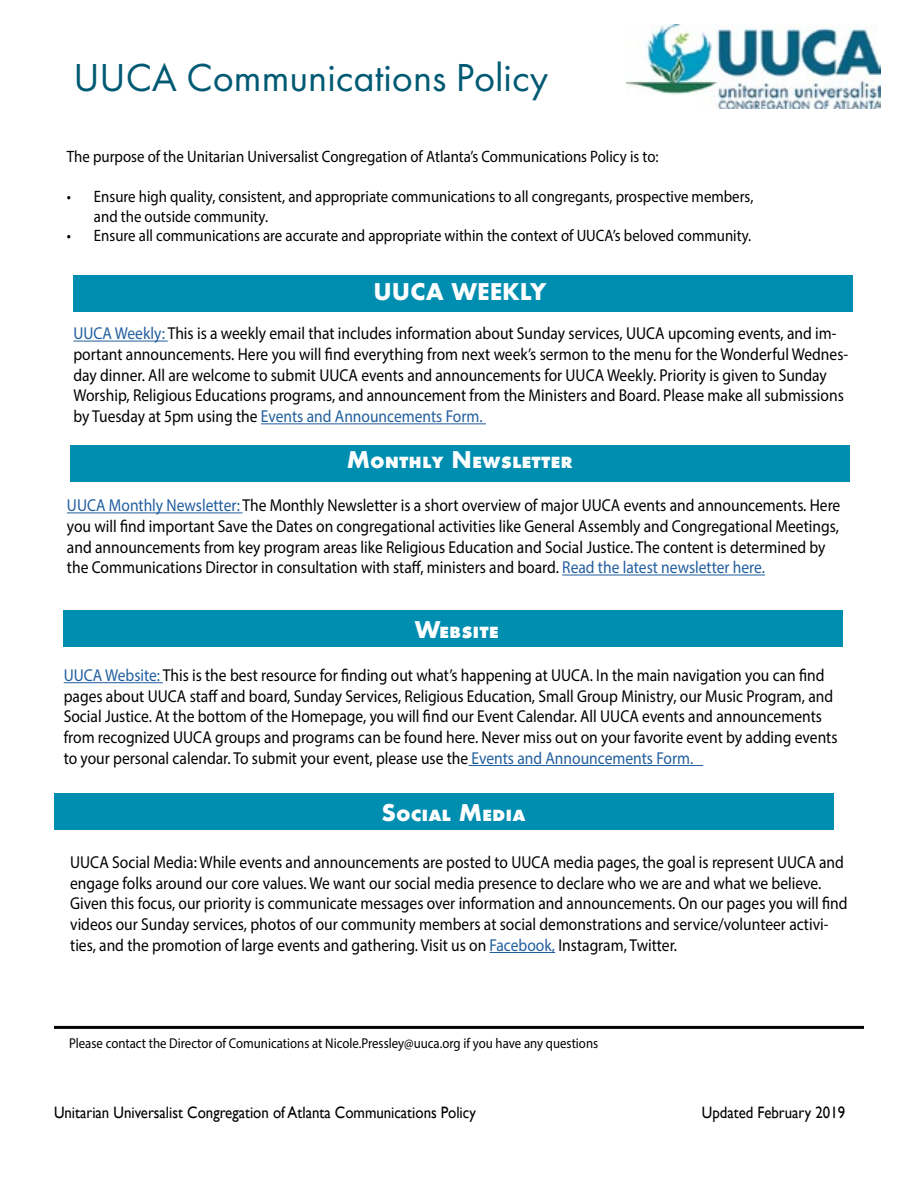
<style>
.page{position:relative;width:918px;height:1188px;background:#fff}
.page>*{position:absolute;margin:0;border:0;box-sizing:border-box;transform-origin:0 0}
.t1{font:40.5px "Futura PT";color:#005973}
.t2{font:700 22.5px "Futura NDSC Os F";color:#fff}
.t3{font:17.25px/20.7px "Myriad Pro";color:#000;scale:.9 1}
.t4{font:16.5px/19.8px "Myriad Pro";color:#000;scale:.9 1}
.t5{font:16.5px "Gill Sans";color:#000;scale:.9 1}
.t6{font:14.25px "Myriad Pro";color:#000;scale:.9 1}
.s1{color:#215e9e}
</style>
<div class="page">
<div style="left:54px;top:793px;width:780px;height:37px;background:#008eb0"></div>
<div style="left:73px;top:275px;width:780px;height:37px;background:#008eb0"></div>
<hr style="left:73px;top:341px;width:95px;height:1px;background:#215e9e">
<hr style="left:261px;top:423px;width:225px;height:1px;background:#215e9e">
<div style="left:70px;top:445px;width:780px;height:37px;background:#008eb0"></div>
<hr style="left:67px;top:512px;width:176px;height:1px;background:#215e9e">
<hr style="left:562px;top:575px;width:203px;height:1px;background:#215e9e">
<div style="left:63px;top:610px;width:779px;height:37px;background:#008eb0"></div>
<hr style="left:64px;top:682px;width:99px;height:1px;background:#215e9e">
<hr style="left:468px;top:765px;width:235px;height:1px;background:#215e9e">
<hr style="left:54px;top:1026px;width:810px;height:3px;background:#000">
<img style="left:626px;top:24px;width:254px;height:85px">
<hr style="left:490px;top:952px;width:65px;height:1px;background:#215e9e">
<h1 class="t1" style="left:73px;top:54px;width:477px">UUCA Communications Policy</h1>
<p class="t4" style="left:67px;top:146px;width:659px">The purpose of the Unitarian Universalist Congregation of Atlanta’s Communications Policy is to:</p>
<p class="t4" style="left:94px;top:186px;width:734px;text-indent:-27px">• Ensure high quality, consistent, and appropriate communications to all congregants, prospective members, and the outside community.</p>
<p class="t4" style="left:67px;top:226px;width:762px">• Ensure all communications are accurate and appropriate within the context of UUCA’s beloved community.</p>
<h2 class="t2" style="left:374px;top:277px;width:174px">UUCA WEEKLY</h2>
<p class="t3" style="left:73px;top:323px;width:862px"><span class="s1">UUCA Weekly:</span> This is a weekly email that includes information about Sunday services, UUCA upcoming events, and im&shy;portant announcements. Here you will find everything from next week’s sermon to the menu for the Wonderful Wednes&shy;day dinner. All are welcome to submit UUCA events and announcements for UUCA Weekly. Priority is given to Sunday Worship, Religious Educations programs, and announcement from the Ministers and Board. Please make all submissions by Tuesday at 5pm using the <span class="s1">Events and Announcements Form.</span></p>
<h2 class="t2" style="left:347px;top:444px;width:228px">Monthly Newsletter</h2>
<p class="t3" style="left:67px;top:495px;width:861px"><span class="s1">UUCA Monthly Newsletter:</span> The Monthly Newsletter is a short overview of major UUCA events and announcements. Here you will find important Save the Dates on congregational activities like General Assembly and Congregational Meetings, and announcements from key program areas like Religious Education and Social Justice. The content is determined by the Communications Director in consultation with staff, ministers and board. <span class="s1">Read the latest newsletter here.</span></p>
<h2 class="t2" style="left:415px;top:615px;width:86px">Website</h2>
<p class="t3" style="left:64px;top:665px;width:861px"><span class="s1">UUCA Website:</span> This is the best resource for finding out what’s happening at UUCA. In the main navigation you can find pages about UUCA staff and board, Sunday Services, Religious Education, Small Group Ministry, our Music Program, and Social Justice. At the bottom of the Homepage, you will find our Event Calendar. All UUCA events and announcements from recognized UUCA groups and programs can be found here. Never miss out on your favorite event by adding events to your personal calendar. To submit your event, please use the <span class="s1">Events and Announcements Form.</span></p>
<h2 class="t2" style="left:382px;top:798px;width:145px">Social Media</h2>
<p class="t3" style="left:70px;top:852px;width:865px">UUCA Social Media: While events and announcements are posted to UUCA media pages, the goal is represent UUCA and engage folks around our core values. We want our social media presence to declare who we are and what we believe.<br>Given this focus, our priority is communicate messages over information and announcements. On our pages you will find videos our Sunday services, photos of our community members at social demonstrations and service/volunteer activi&shy;ties, and the promotion of large events and gathering. Visit us on <span class="s1">Facebook,</span> Instagram, Twitter.</p>
<p class="t6" style="left:69px;top:1034px;width:589px">Please contact the Director of Comunications at Nicole.Pressley@uuca.org if you have any questions</p>
<p class="t5" style="left:54px;top:1103px;width:470px">Unitarian Universalist Congregation of Atlanta Communications Policy</p>
<p class="t5" style="left:702px;top:1103px;width:161px">Updated February 2019</p>
</div>
